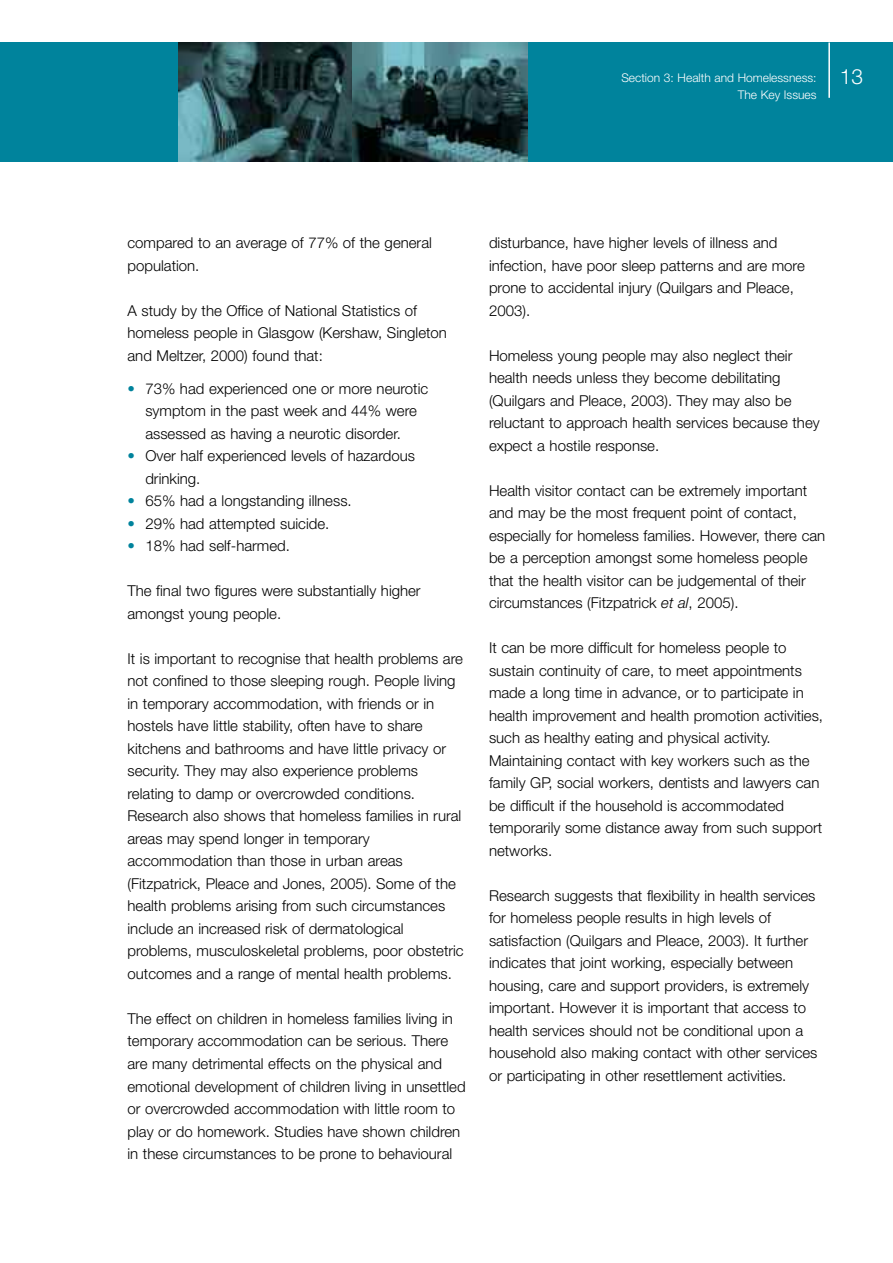
<style>
.page{position:relative;width:893px;height:1263px;background:#fff}
.page>*{position:absolute;margin:0;border:0;box-sizing:border-box;transform-origin:0 0}
.t1{font:300 21px "Helvetica Neue";color:#fff}
.t2{font:300 15px/22.5px "Helvetica Neue";color:#000}
.t3{font:300 12px/17px "Helvetica Neue";color:#fff;text-align:right}
.s1{color:#00839c}
.s2{font-style:italic}
</style>
<div class="page">
<div style="left:0;top:43px;width:893px;height:119px;background:#00839c"></div>
<img style="left:179px;top:43px;width:174px;height:119px">
<svg style="left:353px;top:43px;width:174px;height:119px;background:#335358"></svg>
<hr style="left:828px;top:43px;width:2px;height:55px;background:#fff">
<p class="t3" style="left:621px;top:70px;width:197px">Section 3: Health and Homelessness:<br>The Key Issues</p>
<h1 class="t1" style="left:840px;top:69px;width:25px">13</h1>
<p class="t2" style="left:128px;top:233px;width:306px">compared to an average of 77% of the general population.</p>
<p class="t2" style="left:128px;top:301px;width:321px">A study by the Office of National Statistics of homeless people in Glasgow (Kershaw, Singleton and Meltzer, 2000) found that:</p>
<p class="t2" style="left:145px;top:379px;width:284px;text-indent:-18px"><span class="s1">•</span> 73% had experienced one or more neurotic symptom in the past week and 44% were assessed as having a neurotic disorder.</p>
<p class="t2" style="left:145px;top:446px;width:271px;text-indent:-18px"><span class="s1">•</span> Over half experienced levels of hazardous drinking.</p>
<p class="t2" style="left:128px;top:491px;width:226px"><span class="s1">•</span> 65% had a longstanding illness.</p>
<p class="t2" style="left:128px;top:514px;width:203px"><span class="s1">•</span> 29% had attempted suicide.</p>
<p class="t2" style="left:128px;top:536px;width:164px"><span class="s1">•</span> 18% had self-harmed.</p>
<p class="t2" style="left:128px;top:581px;width:295px">The final two figures were substantially higher amongst young people.</p>
<p class="t2" style="left:128px;top:649px;width:338px">It is important to recognise that health problems are not confined to those sleeping rough. People living in temporary accommodation, with friends or in hostels have little stability, often have to share kitchens and bathrooms and have little privacy or security. They may also experience problems relating to damp or overcrowded conditions.<br>Research also shows that homeless families in rural areas may spend longer in temporary accommodation than those in urban areas (Fitzpatrick, Pleace and Jones, 2005). Some of the health problems arising from such circumstances include an increased risk of dermatological problems, musculoskeletal problems, poor obstetric outcomes and a range of mental health problems.</p>
<p class="t2" style="left:128px;top:1009px;width:340px">The effect on children in homeless families living in temporary accommodation can be serious. There are many detrimental effects on the physical and emotional development of children living in unsettled or overcrowded accommodation with little room to play or do homework. Studies have shown children in these circumstances to be prone to behavioural</p>
<p class="t2" style="left:489px;top:233px;width:317px">disturbance, have higher levels of illness and infection, have poor sleep patterns and are more prone to accidental injury (Quilgars and Pleace, 2003).</p>
<p class="t2" style="left:489px;top:346px;width:332px">Homeless young people may also neglect their health needs unless they become debilitating (Quilgars and Pleace, 2003). They may also be reluctant to approach health services because they expect a hostile response.</p>
<p class="t2" style="left:489px;top:481px;width:338px">Health visitor contact can be extremely important and may be the most frequent point of contact, especially for homeless families. However, there can be a perception amongst some homeless people that the health visitor can be judgemental of their circumstances (Fitzpatrick <span class="s2">et al</span>, 2005).</p>
<p class="t2" style="left:489px;top:638px;width:336px">It can be more difficult for homeless people to sustain continuity of care, to meet appointments made a long time in advance, or to participate in health improvement and health promotion activities, such as healthy eating and physical activity.<br>Maintaining contact with key workers such as the family GP, social workers, dentists and lawyers can be difficult if the household is accommodated temporarily some distance away from such support networks.</p>
<p class="t2" style="left:489px;top:886px;width:330px">Research suggests that flexibility in health services for homeless people results in high levels of satisfaction (Quilgars and Pleace, 2003). It further indicates that joint working, especially between housing, care and support providers, is extremely important. However it is important that access to health services should not be conditional upon a household also making contact with other services or participating in other resettlement activities.</p>
</div>
